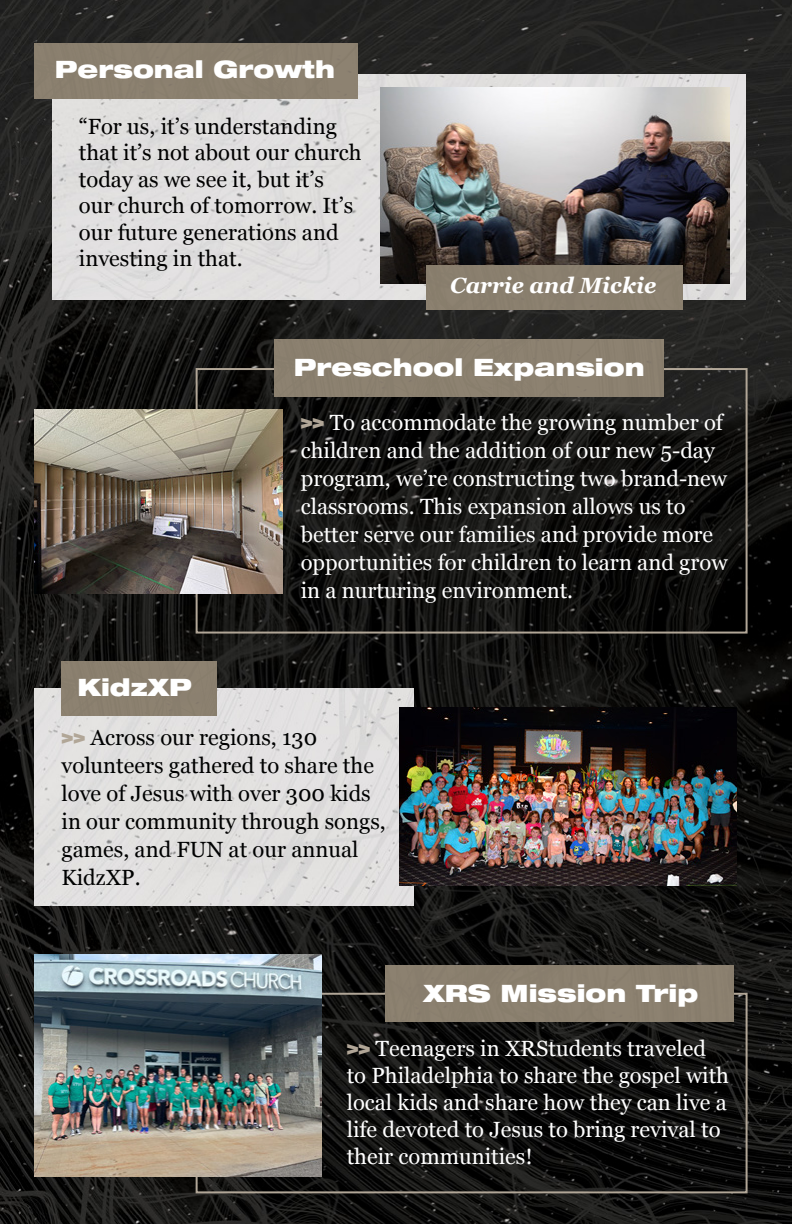
<style>
.page{position:relative;width:792px;height:1224px;background:#fff}
.page>*{position:absolute;margin:0;border:0;box-sizing:border-box;transform-origin:0 0}
.t1{font:900 expanded 24px "Helvetica Neue LT Std";color:#fff}
.t2{font:22px/28px "Georgia";color:#fff}
.t3{font:22px/26.4px "Georgia";color:#000}
.t4{font:22px/28px "Georgia";color:#000101}
.t5{font:italic 700 22px "Georgia";color:#fff}
.s1{font-family:"Druk Wide";font-weight:800;color:#b1a697}
</style>
<div class="page">
<img style="left:0;top:0;width:792px;height:1224px">
<div style="left:196px;top:368px;width:552px;height:266px;border:2px solid #b1a697"></div>
<div style="left:196px;top:993px;width:552px;height:200px;border:2px solid #b1a697"></div>
<div style="left:275px;top:340px;width:389px;height:57px;background:#8b806f"></div>
<div style="left:52px;top:74px;width:694px;height:226px;background:#e1dfdf"></div>
<div style="left:35px;top:44px;width:323px;height:54px;background:#8a806e"></div>
<img style="left:35px;top:689px;width:378px;height:217px">
<div style="left:62px;top:661px;width:155px;height:55px;background:#8b806f"></div>
<div style="left:386px;top:965px;width:348px;height:57px;background:#8a806e"></div>
<img style="left:381px;top:87px;width:348px;height:196px">
<div style="left:427px;top:265px;width:256px;height:44px;background:#8a7f6e"></div>
<img style="left:35px;top:954px;width:286px;height:223px">
<img style="left:399px;top:707px;width:337px;height:178px">
<img style="left:35px;top:409px;width:247px;height:184px">
<p class="t1" style="left:55px;top:54px;width:282px">Personal Growth</p>
<p class="t3" style="left:79px;top:112px;width:284px">“For us, it’s understanding that it’s not about our church today as we see it, but it’s our church of tomorrow. It’s our future generations and investing in that.</p>
<p class="t5" style="left:450px;top:269px;width:208px">Carrie and Mickie</p>
<p class="t1" style="left:294px;top:352px;width:352px">Preschool Expansion</p>
<p class="t2" style="left:301px;top:408px;width:428px"><span class="s1">&gt;&gt;</span> To accommodate the growing number of children and the addition of our new 5-day program, we’re constructing two brand-new classrooms. This expansion allows us to better serve our families and provide more opportunities for children to learn and grow in a nurturing environment.</p>
<p class="t1" style="left:78px;top:671px;width:116px">KidzXP</p>
<p class="t4" style="left:62px;top:722px;width:326px"><span class="s1">&gt;&gt;</span> Across our regions, 130 volunteers gathered to share the love of Jesus with over 300 kids in our community through songs, games, and FUN at our annual<br>KidzXP.</p>
<p class="t1" style="left:423px;top:977px;width:277px">XRS Mission Trip</p>
<p class="t2" style="left:347px;top:1034px;width:384px;line-height:27px"><span class="s1">&gt;&gt;</span> Teenagers in XRStudents traveled to Philadelphia to share the gospel with local kids and share how they can live a life devoted to Jesus to bring revival to their communities!</p>
</div>
